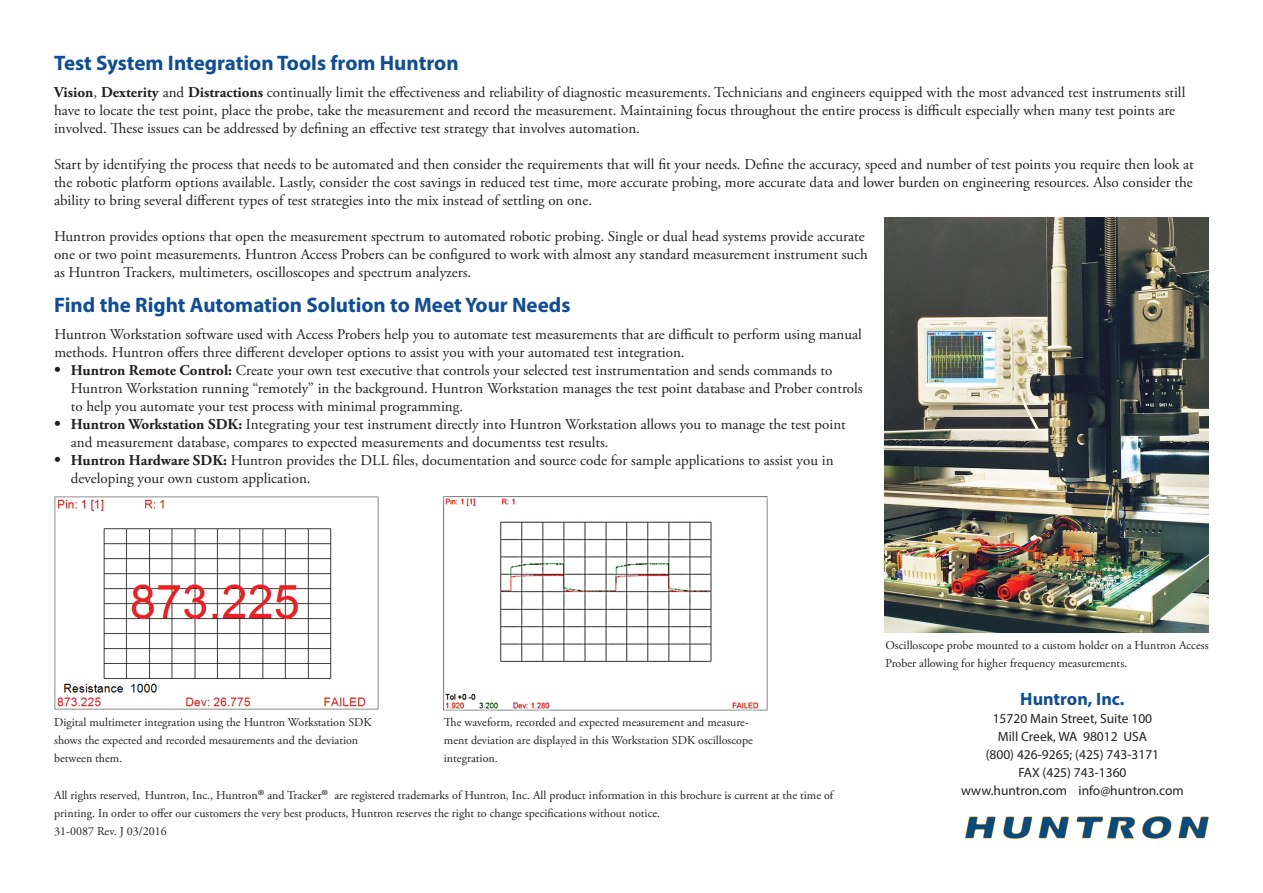
<style>
.page{position:relative;width:1263px;height:893px;background:#fff}
.page>*{position:absolute;margin:0;border:0;box-sizing:border-box;transform-origin:0 0}
.t1{font:700 21px "Myriad Pro";color:#0f4d96}
.t2{font:700 18px "Myriad Pro";color:#0f4d96}
.t3{font:15px/18px "Adobe Garamond Pro";color:#231f20}
.t4{font:13.5px/18px "Myriad Pro";color:#231f20;text-align:center}
.t5{font:12px/18px "Adobe Garamond Pro";color:#231f20}
.s1{font-weight:700}
.s2{font-family:"Times";font-weight:700;font-size:18px}
.s3{font-size:21px}
</style>
<div class="page">
<img style="left:966px;top:816px;width:243px;height:23px">
<img style="left:54px;top:497px;width:324px;height:213px">
<img style="left:444px;top:497px;width:324px;height:213px">
<img style="left:885px;top:217px;width:324px;height:415px">
<h1 class="t1" style="left:54px;top:49px;width:406px">Test System Integration Tools from Huntron</h1>
<p class="t3" style="left:54px;top:84px;width:1133px"><span class="s1">Vision</span>, <span class="s1">Dexterity</span> and <span class="s1">Distractions</span> continually limit the effectiveness and reliability of diagnostic measurements. Technicians and engineers equipped with the most advanced test instruments still have to locate the test point, place the probe, take the measurement and record the measurement. Maintaining focus throughout the entire process is difficult especially when many test points are involved. These issues can be addressed by defining an effective test strategy that involves automation.</p>
<p class="t3" style="left:54px;top:156px;width:1141px;text-align:justify">Start by identifying the process that needs to be automated and then consider the requirements that will fit your needs. Define the accuracy, speed and number of test points you require then look at the robotic platform options available. Lastly, consider the cost savings in reduced test time, more accurate probing, more accurate data and lower burden on engineering resources. Also consider the ability to bring several different types of test strategies into the mix instead of settling on one.</p>
<p class="t3" style="left:54px;top:228px;width:815px">Huntron provides options that open the measurement spectrum to automated robotic probing. Single or dual head systems provide accurate one or two point measurements. Huntron Access Probers can be configured to work with almost any standard measurement instrument such as Huntron Trackers, multimeters, oscilloscopes and spectrum analyzers.</p>
<h1 class="t1" style="left:54px;top:291px;width:518px">Find the Right Automation Solution to Meet Your Needs</h1>
<p class="t3" style="left:54px;top:325px;width:809px">Huntron Workstation software used with Access Probers help you to automate test measurements that are difficult to perform using manual methods. Huntron offers three different developer options to assist you with your automated test integration.</p>
<p class="t3" style="left:71px;top:361px;width:793px;text-indent:-16px"><span class="s2">•</span> <span class="s1">Huntron Remote Control:</span> Create your own test executive that controls your selected test instrumentation and sends commands to<br>Huntron Workstation running “remotely” in the background. Huntron Workstation manages the test point database and Prober controls to help you automate your test process with minimal programming.</p>
<p class="t3" style="left:71px;top:415px;width:776px;text-indent:-16px"><span class="s2">•</span> <span class="s1">Huntron Workstation SDK:</span> Integrating your test instrument directly into Huntron Workstation allows you to manage the test point and measurement database, compares to expected measurements and documentss test results.</p>
<p class="t3" style="left:71px;top:451px;width:764px;text-indent:-16px"><span class="s2">•</span> <span class="s1">Huntron Hardware SDK:</span> Huntron provides the DLL files, documentation and source code for sample applications to assist you in developing your own custom application.</p>
<p class="t5" style="left:54px;top:713px;width:319px">Digital multimeter integration using the Huntron Workstation SDK shows the expected and recorded mesaurements and the deviation between them.</p>
<p class="t5" style="left:444px;top:713px;width:310px">The waveform, recorded and expected measurement and measure&shy;ment deviation are displayed in this Workstation SDK oscilloscope integration.</p>
<p class="t5" style="left:54px;top:787px;width:781px">All rights reserved, Huntron, Inc., Huntron<span class="s3">®</span> and Tracker<span class="s3">®</span> are registered trademarks of Huntron, Inc. All product information in this brochure is current at the time of printing. In order to offer our customers the very best products, Huntron reserves the right to change specifications without notice.<br>31-0087 Rev. J 03/2016</p>
<p class="t5" style="left:885px;top:636px;width:325px">Oscilloscope probe mounted to a custom holder on a Huntron Access<br>Prober allowing for higher frequency measurements.</p>
<p class="t2" style="left:1020px;top:687px;width:106px">Huntron, Inc.</p>
<p class="t4" style="left:961px;top:709px;width:224px">15720 Main Street, Suite 100<br>Mill Creek, WA 98012 USA<br>(800) 426-9265; (425) 743-3171<br>FAX (425) 743-1360<br>www.huntron.com info@huntron.com</p>
</div>
